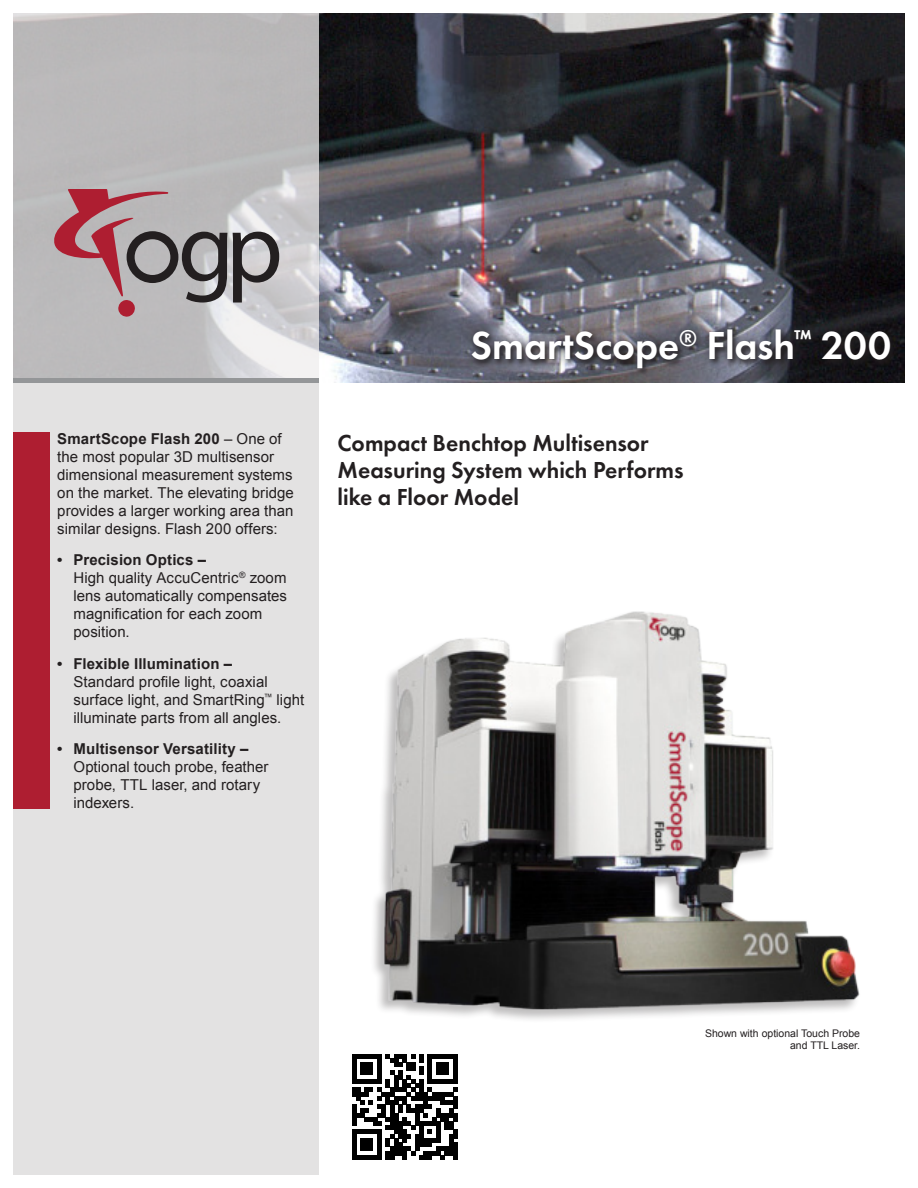
<style>
.page{position:relative;width:918px;height:1188px;background:#fff}
.page>*{position:absolute;margin:0;border:0;box-sizing:border-box;transform-origin:0 0}
.t1{font:600 40.5px "Futura PT";color:#fff}
.t2{font:600 24px/27px "Futura PT";color:#231f20}
.t3{font:15px/18px "Arial";letter-spacing:.005em;color:#231f20}
.t4{font:700 15px "Arial";letter-spacing:.01em;color:#231f20}
.t5{font:10.5px/12px "Arial";color:#231f20;text-align:right}
.s1{font-weight:700}
</style>
<div class="page">
<img style="left:319px;top:14px;width:585px;height:369px">
<div style="left:13px;top:383px;width:306px;height:791px;background:#e3e2e2"></div>
<svg style="left:14px;top:13px;width:305px;height:365px;background:#bfbebf"></svg>
<div style="left:13px;top:378px;width:306px;height:5px;background:#949698"></div>
<div style="left:463px;top:320px;width:437px;height:57px;background:#231f20;opacity:.75"></div>
<div style="left:14px;top:433px;width:36px;height:376px;background:#ae1e31"></div>
<img style="left:374px;top:611px;width:486px;height:409px">
<svg style="left:352px;top:1054px;width:105px;height:105px"></svg>
<svg style="left:233px;top:232px;width:46px;height:71px;background:#888587"></svg>
<svg style="left:51px;top:189px;width:176px;height:128px;background:#a89195"></svg>
<p class="t3" style="left:57px;top:431px;width:238px"><span class="s1">SmartScope Flash 200</span> – One of the most popular 3D multisensor dimensional measurement systems on the market. The elevating bridge provides a larger working area than similar designs. Flash 200 offers:</p>
<p class="t3" style="left:74px;top:552px;width:215px;text-indent:-16px"><span class="s1">• Precision Optics –<br></span>High quality AccuCentric<sup>®</sup> zoom lens automatically compensates magnification for each zoom position.</p>
<p class="t4" style="left:57px;top:658px;width:176px">• Flexible Illumination –</p>
<p class="t3" style="left:74px;top:673px;width:232px">Standard profile light, coaxial surface light, and SmartRing<sup>™</sup> light illuminate parts from all angles.</p>
<p class="t4" style="left:57px;top:743px;width:193px">• Multisensor Versatility –</p>
<p class="t3" style="left:74px;top:758px;width:197px">Optional touch probe, feather probe, TTL laser, and rotary indexers.</p>
<h1 class="t1" style="left:470px;top:329px;width:422px">SmartScope<sup>®</sup> Flash<sup>™</sup> 200</h1>
<h2 class="t2" style="left:338px;top:432px;width:348px">Compact Benchtop Multisensor<br>Measuring System which Performs like a Floor Model</h2>
<p class="t5" style="left:705px;top:1028px;width:157px">Shown with optional Touch Probe and TTL Laser.</p>
</div>
